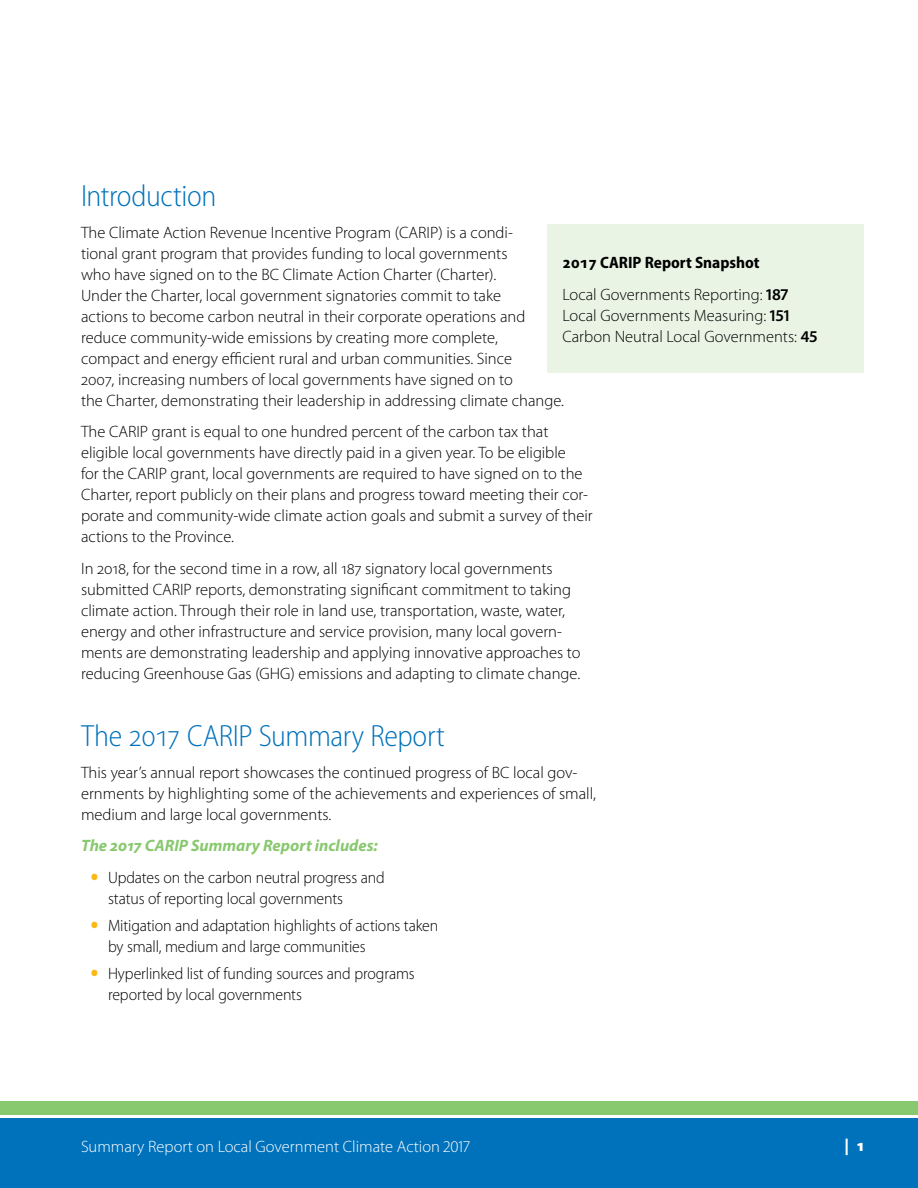
<style>
.page{position:relative;width:918px;height:1188px;background:#fff}
.page>*{position:absolute;margin:0;border:0;box-sizing:border-box;transform-origin:0 0}
.t1{font:300 semi-condensed 30.75px "Myriad Pro";letter-spacing:-.015em;color:#0072bc}
.t2{font:300 16.5px/21px "Myriad Pro";color:#000}
.t3{font:300 16.5px/21px "Myriad Pro";color:#000;scale:.96 1}
.t4{font:300 16.5px "Myriad Pro";color:#fff}
.t5{font:italic 700 16.5px "Myriad Pro";color:#88c86f}
.sidebar_h1{font:700 semi-condensed 16.5px "Myriad Pro";color:#000}
.t6{font:900 semi-condensed 16.5px "Myriad Pro";color:#fff}
.s1{font-weight:600}
</style>
<div class="page">
<div style="left:0;top:1118px;width:918px;height:70px;background:#0072bc"></div>
<div style="left:0;top:1102px;width:918px;height:13px;background:#88c86f"></div>
<div style="left:548px;top:225px;width:316px;height:148px;background:#eaf4e5"></div>
<h1 class="t1" style="left:81px;top:179px;width:137px">Introduction</h1>
<p class="t2" style="left:81px;top:222px;width:485px">The Climate Action Revenue Incentive Program (CARIP) is a condi-<br>tional grant program that provides funding to local governments<br>who have signed on to the BC Climate Action Charter (Charter).<br>Under the Charter, local government signatories commit to take<br>actions to become carbon neutral in their corporate operations and reduce community-wide emissions by creating more complete,<br>compact and energy efficient rural and urban communities. Since<br>2007, increasing numbers of local governments have signed on to<br>the Charter, demonstrating their leadership in addressing climate change.</p>
<p class="t2" style="left:81px;top:421px;width:513px">The CARIP grant is equal to one hundred percent of the carbon tax that eligible local governments have directly paid in a given year. To be eligible<br>for the CARIP grant, local governments are required to have signed on to the Charter, report publicly on their plans and progress toward meeting their cor&shy;porate and community-wide climate action goals and submit a survey of their actions to the Province.</p>
<p class="t2" style="left:81px;top:558px;width:501px">In 2018, for the second time in a row, all 187 signatory local governments submitted CARIP reports, demonstrating significant commitment to taking climate action. Through their role in land use, transportation, waste, water, energy and other infrastructure and service provision, many local govern&shy;ments are demonstrating leadership and applying innovative approaches to reducing Greenhouse Gas (GHG) emissions and adapting to climate change.</p>
<p class="sidebar_h1" style="left:562px;top:254px;width:199px">2017 CARIP Report Snapshot</p>
<p class="t2" style="left:562px;top:284px;width:227px">Local Governments Reporting: <span class="s1">187</span></p>
<p class="t2" style="left:562px;top:305px;width:229px">Local Governments Measuring: <span class="s1">151</span></p>
<p class="t2" style="left:562px;top:326px;width:256px">Carbon Neutral Local Governments: <span class="s1">45</span></p>
<h1 class="t1" style="left:81px;top:719px;width:365px">The 2017 CARIP Summary Report</h1>
<p class="t2" style="left:81px;top:762px;width:517px">This year’s annual report showcases the continued progress of BC local gov&shy;ernments by highlighting some of the achievements and experiences of small, medium and large local governments.</p>
<h3 class="t5" style="left:81px;top:835px;width:298px">The 2017 CARIP Summary Report includes:</h3>
<p class="t3" style="left:108px;top:867px;width:290px">Updates on the carbon neutral progress and status of reporting local governments</p>
<p class="t3" style="left:108px;top:915px;width:346px">Mitigation and adaptation highlights of actions taken by small, medium and large communities</p>
<p class="t3" style="left:108px;top:963px;width:321px">Hyperlinked list of funding sources and programs reported by local governments</p>
<p class="t4" style="left:81px;top:1138px;width:390px">Summary Report on Local Government Climate Action 2017</p>
<p class="t6" style="left:844px;top:1136px;width:21px">| 1</p>
</div>
